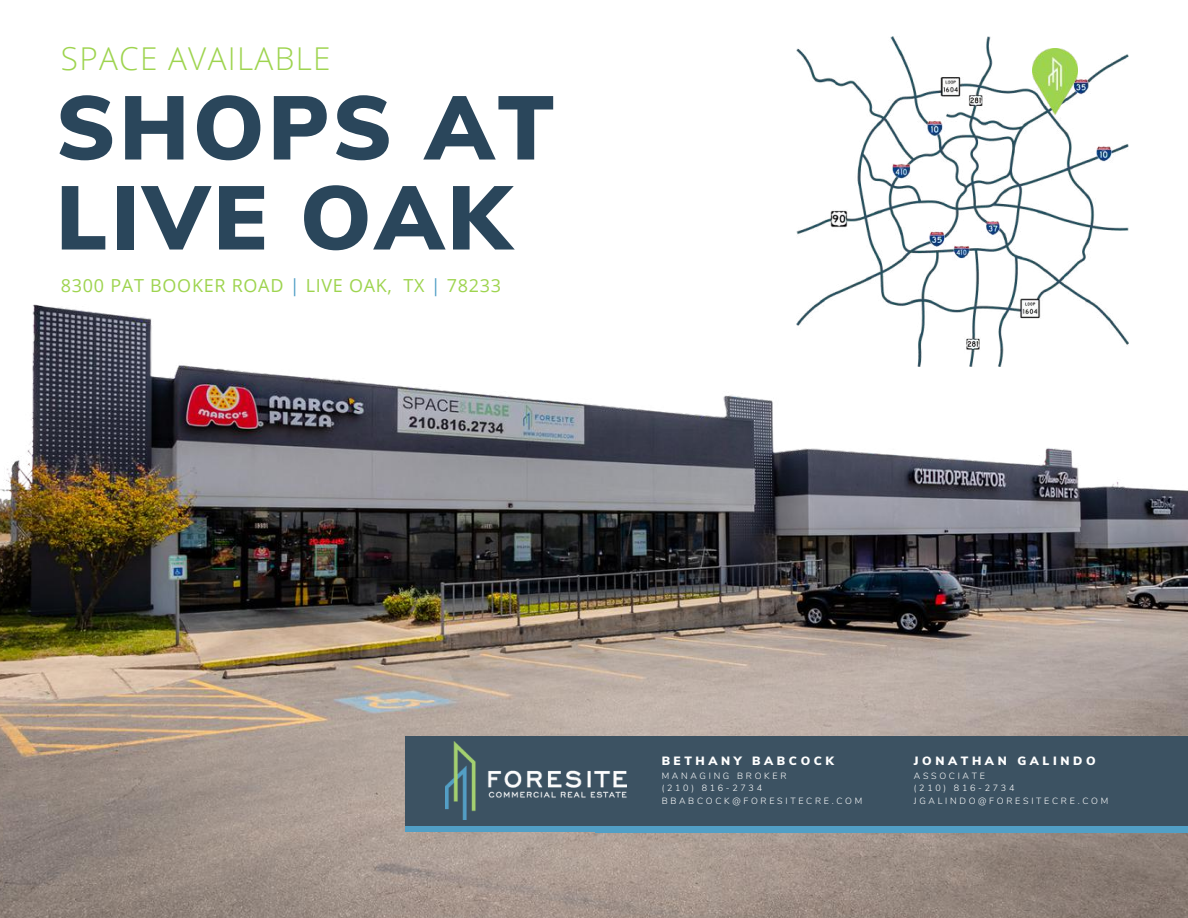
<style>
.page{position:relative;width:1188px;height:918px;background:#fff}
.page>*{position:absolute;margin:0;border:0;box-sizing:border-box;transform-origin:0 0}
.t1{font:900 90px/90px "Nunito Sans";letter-spacing:.04em;color:#2a465b}
.t2{font:300 31.5px "Open Sans";letter-spacing:.04em;color:#9ed44f}
.t3{font:18px "Open Sans";letter-spacing:.04em;color:#9ed44f}
.t4{font:900 12px "Nunito Sans";letter-spacing:.3em;color:#fff}
.t5{font:300 9px/12.8px "Nunito";letter-spacing:.3em;color:#fff}
.s1{color:#519fc6}
</style>
<div class="page">
<img style="left:0;top:231px;width:1188px;height:687px">
<img style="left:797px;top:36px;width:332px;height:331px">
<img style="left:1032px;top:48px;width:45px;height:66px">
<div style="left:405px;top:742px;width:783px;height:90px;background:#519fc6"></div>
<div style="left:405px;top:736px;width:783px;height:90px;background:#3c5262"></div>
<img style="left:445px;top:742px;width:181px;height:77px">
<h2 class="t2" style="left:61px;top:36px;width:271px">SPACE AVAILABLE</h2>
<h1 class="t1" style="left:56px;top:85px;width:500px">SHOPS AT<br>LIVE OAK</h1>
<h3 class="t3" style="left:61px;top:272px;width:442px">8300 PAT BOOKER ROAD <span class="s1">|</span> LIVE OAK, TX <span class="s1">|</span> 78233</h3>
<h3 class="t4" style="left:662px;top:753px;width:174px">BETHANY BABCOCK</h3>
<p class="t5" style="left:662px;top:769px;width:202px">MANAGING BROKER<br>(210) 816-2734<br>BBABCOCK@FORESITECRE.COM</p>
<h3 class="t4" style="left:914px;top:753px;width:183px">JONATHAN GALINDO</h3>
<p class="t5" style="left:914px;top:769px;width:196px">ASSOCIATE<br>(210) 816-2734<br>JGALINDO@FORESITECRE.COM</p>
</div>
